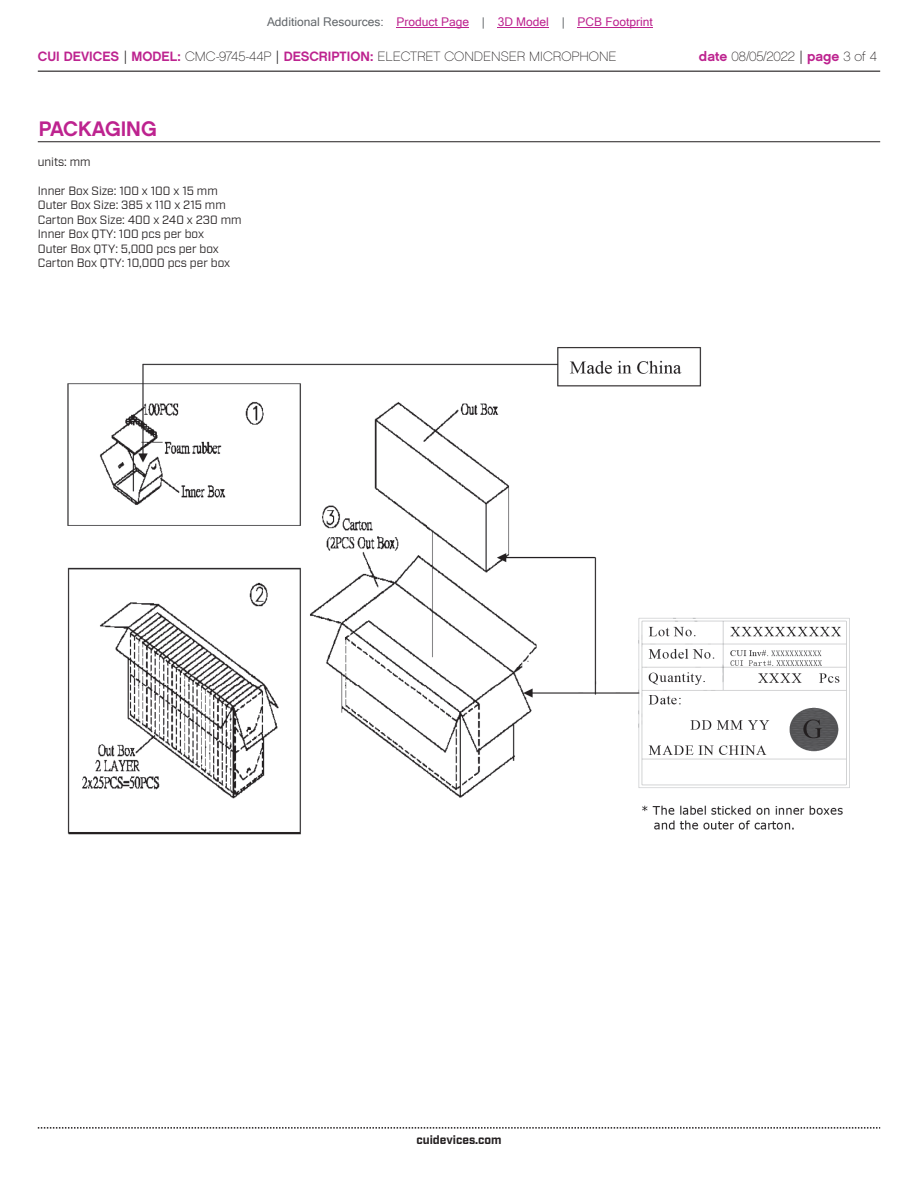
<style>
.page{position:relative;width:918px;height:1188px;background:#fff}
.page>*{position:absolute;margin:0;border:0;box-sizing:border-box;transform-origin:0 0}
.t1{font:21px "Chalet New York Nineteen Sixty";color:#bd238f}
.t2{font:13.5px "Chalet Paris Nineteen Sixty";color:#231f20}
.t3{font:12px/14.4px "Industry";color:#231f20}
.t4{font:12px "Microsoft Sans Serif";color:#bd238f}
.t5{font:700 12px "Industry";color:#231f20}
.s1{color:#63676b}
.s2{font-family:"Chalet New York Nineteen Sixty";color:#bd238f}
.s3{font-family:"Industry"}
</style>
<div class="page">
<hr style="left:38px;top:71px;width:842px;height:1px;background:#231f20">
<svg style="left:38px;top:1127px;width:842px;height:2px"></svg>
<hr style="left:38px;top:141px;width:842px;height:1px;background:#231f20">
<img style="left:67px;top:347px;width:783px;height:488px">
<div style="left:709px;top:765px;width:60px;height:13px;background:#fff"></div>
<hr style="left:397px;top:27px;width:72px;height:1px;background:#bd238f">
<hr style="left:498px;top:27px;width:51px;height:1px;background:#bd238f">
<hr style="left:578px;top:27px;width:75px;height:1px;background:#bd238f">
<p class="t4" style="left:267px;top:15px;width:387px"><span class="s1">Additional Resources:</span> Product Page <span class="s1">|</span> 3D Model <span class="s1">|</span> PCB Footprint</p>
<p class="t2" style="left:38px;top:48px;width:580px"><span class="s2">CUI DEVICES</span> <span class="s3">|</span> <span class="s2">MODEL:</span> CMC-9745-44P <span class="s3">|</span> <span class="s2">DESCRIPTION:</span> ELECTRET CONDENSER MICROPHONE</p>
<p class="t2" style="left:699px;top:48px;width:180px"><span class="s2">date</span> 08/05/2022 <span class="s3">|</span> <span class="s2">page</span> 3 of 4</p>
<h1 class="t1" style="left:39px;top:115px;width:119px">PACKAGING</h1>
<p class="t3" style="left:38px;top:155px;width:54px">units: mm</p>
<p class="t3" style="left:38px;top:184px;width:205px">Inner Box Size: 100 x 100 x 15 mm<br>Outer Box Size: 385 x 110 x 215 mm<br>Carton Box Size: 400 x 240 x 230 mm<br>Inner Box QTY: 100 pcs per box<br>Outer Box QTY: 5,000 pcs per box<br>Carton Box QTY: 10,000 pcs per box</p>
<p class="t5" style="left:416px;top:1132px;width:87px">cuidevices.com</p>
</div>
